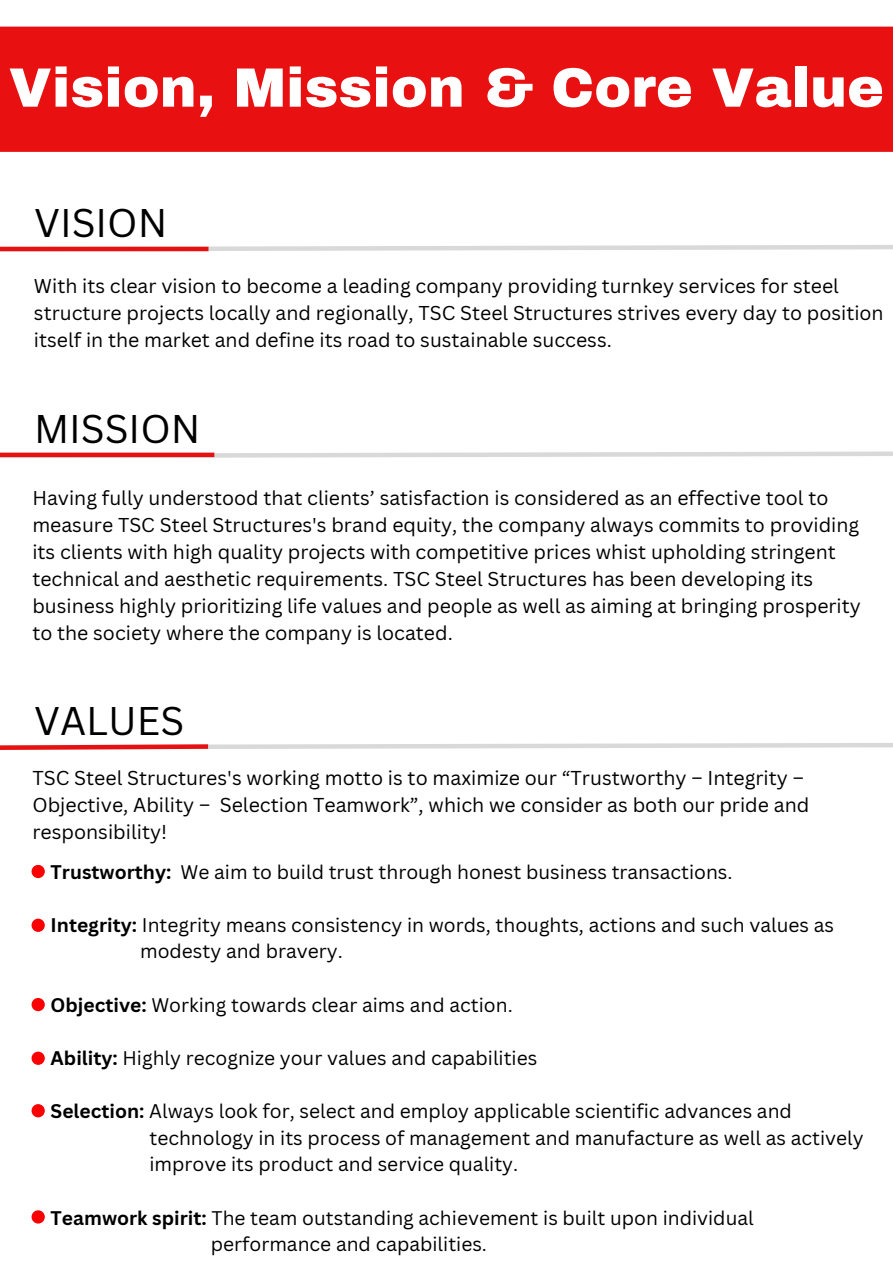
<style>
.page{position:relative;width:893px;height:1264px;background:#fff}
.page>*{position:absolute;margin:0;border:0;box-sizing:border-box;transform-origin:0 0}
.t1{font:900 55.5px "Archivo";color:#fff}
.t2{font:39px "Canva Sans";color:#000}
.t3{font:19.5px/27px "Canva Sans";color:#000}
.t4{font:19.2px "Canva Sans";color:#000}
.s1{font-weight:700}
</style>
<div class="page">
<div style="left:0;top:27px;width:892px;height:125px;background:#e81010"></div>
<svg style="left:0;top:245px;width:892px;height:7px"></svg>
<hr style="left:0;top:247px;width:208px;height:4px;background:#e81010">
<svg style="left:0;top:451px;width:892px;height:7px"></svg>
<div style="left:0;top:452px;width:214px;height:5px;background:#e81010"></div>
<svg style="left:0;top:743px;width:892px;height:7px"></svg>
<div style="left:32px;top:864px;width:13px;height:14px;background:#fa0000;border-radius:50%"></div>
<div style="left:32px;top:918px;width:13px;height:13px;background:#fa0000;border-radius:50%"></div>
<div style="left:32px;top:997px;width:13px;height:14px;background:#fa0000;border-radius:50%"></div>
<div style="left:32px;top:1051px;width:13px;height:13px;background:#fa0000;border-radius:50%"></div>
<div style="left:32px;top:1104px;width:13px;height:13px;background:#fa0000;border-radius:50%"></div>
<div style="left:32px;top:1210px;width:13px;height:13px;background:#fa0000;border-radius:50%"></div>
<p class="t1" style="left:9px;top:58px;width:876px">Vision, Mission &amp; Core Value</p>
<p class="t2" style="left:34px;top:195px;width:135px">VISION</p>
<p class="t3" style="left:34px;top:271px;width:851px">With its clear vision to become a leading company providing turnkey services for steel structure projects locally and regionally, TSC Steel Structures strives every day to position itself in the market and define its road to sustainable success.</p>
<p class="t2" style="left:34px;top:401px;width:168px">MISSION</p>
<p class="t3" style="left:32px;top:484px;width:829px">Having fully understood that clients’ satisfaction is considered as an effective tool to measure TSC Steel Structures's brand equity, the company always commits to providing its clients with high quality projects with competitive prices whist upholding stringent technical and aesthetic requirements. TSC Steel Structures has been developing its business highly prioritizing life values and people as well as aiming at bringing prosperity to the society where the company is located.</p>
<p class="t2" style="left:34px;top:693px;width:152px">VALUES</p>
<p class="t3" style="left:32px;top:763px;width:778px">TSC Steel Structures's working motto is to maximize our “Trustworthy – Integrity –<br>Objective, Ability – Selection Teamwork”, which we consider as both our pride and responsibility!</p>
<p class="t4" style="left:51px;top:858px;width:683px"><span class="s1">Trustworthy:</span> We aim to build trust through honest business transactions.</p>
<p class="t4" style="left:51px;top:911px;width:785px"><span class="s1">Integrity:</span> Integrity means consistency in words, thoughts, actions and such values as</p>
<p class="t4" style="left:140px;top:938px;width:204px">modesty and bravery.</p>
<p class="t4" style="left:51px;top:991px;width:463px"><span class="s1">Objective:</span> Working towards clear aims and action.</p>
<p class="t4" style="left:51px;top:1044px;width:488px"><span class="s1">Ability:</span> Highly recognize your values and capabilities</p>
<p class="t4" style="left:51px;top:1097px;width:742px"><span class="s1">Selection:</span> Always look for, select and employ applicable scientific advances and</p>
<p class="t4" style="left:149px;top:1124px;width:715px">technology in its process of management and manufacture as well as actively</p>
<p class="t4" style="left:149px;top:1150px;width:370px">improve its product and service quality.</p>
<p class="t4" style="left:51px;top:1203px;width:704px"><span class="s1">Teamwork spirit:</span> The team outstanding achievement is built upon individual</p>
<p class="t4" style="left:211px;top:1230px;width:278px">performance and capabilities.</p>
</div>
